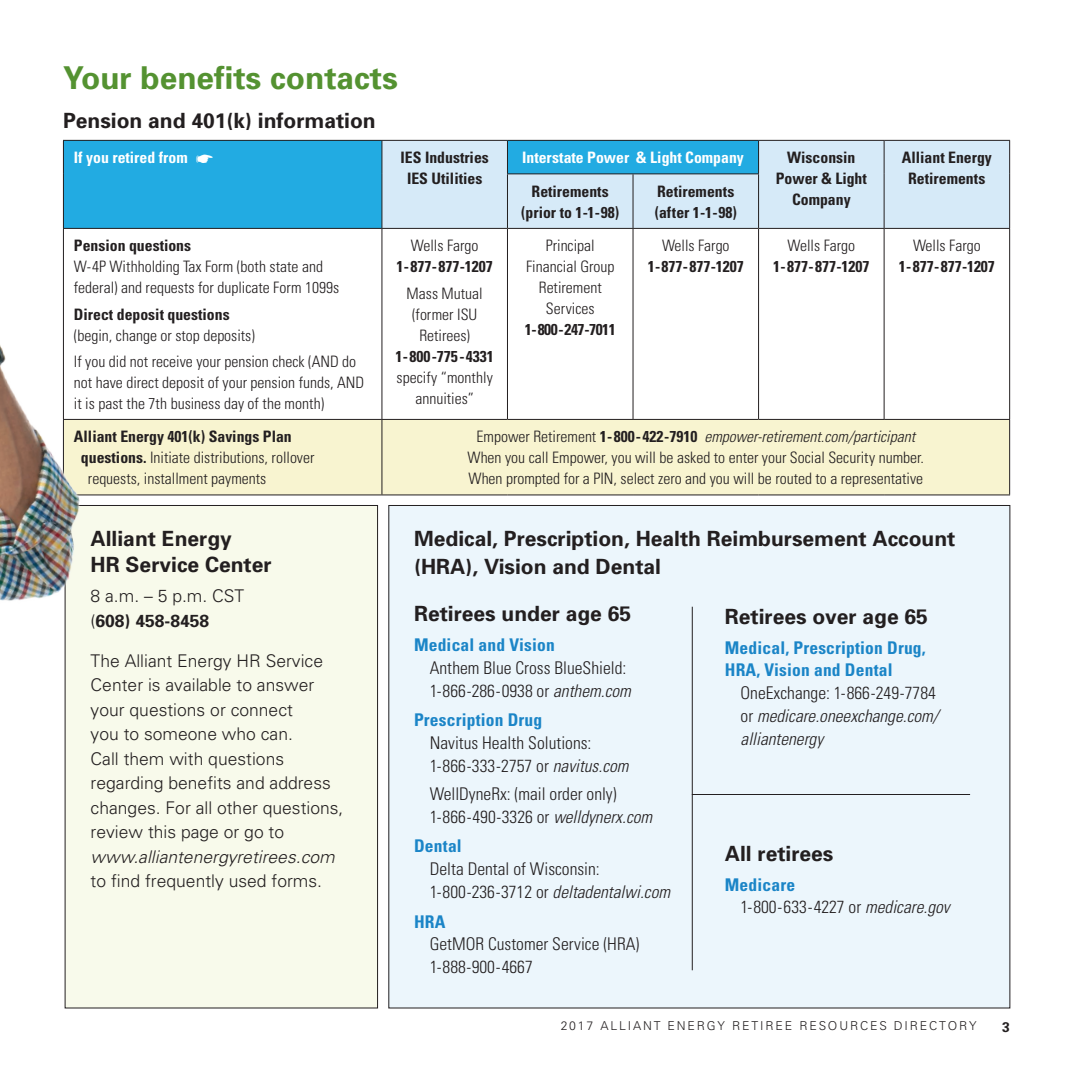
<style>
.page{position:relative;width:1071px;height:1071px;background:#fff}
.page>*{position:absolute;margin:0;border:0;box-sizing:border-box;transform-origin:0 0}
.t1{font:700 31.5px "Univers";color:#549231}
.t2{font:700 21px/26.2px "Univers";color:#231f20}
.t3{font:300 condensed 17.5px/22.8px "Univers";color:#231f20}
.t4{font:300 17.5px/24.5px "Univers";color:#231f20}
.t5{font:700 condensed 17.5px/22.8px "Univers";letter-spacing:.01em;color:#1b85c7}
.t6{font:italic 300 condensed 17.5px/22.8px "Univers";color:#231f20}
.t7{font:italic 300 17.5px "Univers";color:#231f20}
.t8{font:300 condensed 15.75px/21px "Univers";color:#231f20;text-align:center}
.t9{font:700 condensed 15.75px/21px "Univers";color:#231f20;text-align:center}
.t10{font:700 condensed 15.75px "Univers";color:#fff}
.t11{font:700 condensed 15.75px "Univers";letter-spacing:-.03em;color:#231f20}
.t12{font:700 14px "Univers";color:#231f20}
.t13{font:300 12.25px "Univers";letter-spacing:.15em;color:#231f20}
.s1{font-weight:700}
.s2{font-style:italic}
.s3{font-style:normal}
.s4{font-weight:700;color:#1b85c7}
</style>
<div class="page">
<div style="left:65px;top:505px;width:313px;height:503px;background:#f8faeb"></div>
<div style="left:389px;top:505px;width:621px;height:503px;background:#ecf6fc"></div>
<div style="left:63px;top:140px;width:319px;height:88px;background:#22abe2"></div>
<div style="left:383px;top:141px;width:626px;height:87px;background:#d6eaf8"></div>
<div style="left:507px;top:140px;width:252px;height:34px;background:#22abe2"></div>
<svg style="left:126px;top:229px;width:883px;height:190px"></svg>
<div style="left:126px;top:420px;width:883px;height:75px;background:#f8f4d0"></div>
<hr style="left:63px;top:140px;width:319px;height:1px;background:#231f20">
<hr style="left:382px;top:140px;width:125px;height:1px;background:#231f20">
<hr style="left:382px;top:141px;width:1px;height:33px;background:#231f20">
<hr style="left:382px;top:174px;width:1px;height:54px;background:#231f20">
<hr style="left:507px;top:140px;width:126px;height:1px;background:#231f20">
<hr style="left:507px;top:141px;width:1px;height:32px;background:#231f20">
<hr style="left:633px;top:140px;width:126px;height:1px;background:#231f20">
<hr style="left:759px;top:140px;width:125px;height:1px;background:#231f20">
<hr style="left:758px;top:141px;width:1px;height:32px;background:#231f20">
<hr style="left:884px;top:140px;width:126px;height:1px;background:#231f20">
<hr style="left:884px;top:141px;width:1px;height:33px;background:#231f20">
<hr style="left:1009px;top:141px;width:1px;height:33px;background:#231f20">
<hr style="left:884px;top:174px;width:1px;height:54px;background:#231f20">
<hr style="left:1009px;top:174px;width:1px;height:54px;background:#231f20">
<hr style="left:507px;top:173px;width:126px;height:1px;background:#231f20">
<hr style="left:507px;top:174px;width:1px;height:54px;background:#231f20">
<hr style="left:633px;top:173px;width:126px;height:1px;background:#231f20">
<hr style="left:633px;top:174px;width:1px;height:54px;background:#231f20">
<hr style="left:758px;top:174px;width:1px;height:54px;background:#231f20">
<hr style="left:63px;top:228px;width:319px;height:1px;background:#231f20">
<hr style="left:382px;top:228px;width:125px;height:1px;background:#231f20">
<hr style="left:382px;top:229px;width:1px;height:190px;background:#231f20">
<hr style="left:507px;top:228px;width:126px;height:1px;background:#231f20">
<hr style="left:507px;top:229px;width:1px;height:190px;background:#231f20">
<hr style="left:633px;top:228px;width:126px;height:1px;background:#231f20">
<hr style="left:633px;top:229px;width:1px;height:190px;background:#231f20">
<hr style="left:759px;top:228px;width:125px;height:1px;background:#231f20">
<hr style="left:758px;top:229px;width:1px;height:190px;background:#231f20">
<hr style="left:884px;top:228px;width:126px;height:1px;background:#231f20">
<hr style="left:884px;top:229px;width:1px;height:190px;background:#231f20">
<hr style="left:1009px;top:229px;width:1px;height:190px;background:#231f20">
<hr style="left:63px;top:419px;width:319px;height:1px;background:#231f20">
<hr style="left:382px;top:419px;width:125px;height:1px;background:#231f20">
<hr style="left:382px;top:420px;width:1px;height:75px;background:#231f20">
<hr style="left:507px;top:419px;width:126px;height:1px;background:#231f20">
<hr style="left:633px;top:419px;width:126px;height:1px;background:#231f20">
<hr style="left:759px;top:419px;width:125px;height:1px;background:#231f20">
<hr style="left:884px;top:419px;width:126px;height:1px;background:#231f20">
<hr style="left:1009px;top:420px;width:1px;height:75px;background:#231f20">
<hr style="left:63px;top:495px;width:319px;height:1px;background:#231f20">
<hr style="left:382px;top:495px;width:125px;height:1px;background:#231f20">
<hr style="left:507px;top:495px;width:126px;height:1px;background:#231f20">
<hr style="left:633px;top:495px;width:126px;height:1px;background:#231f20">
<hr style="left:759px;top:495px;width:125px;height:1px;background:#231f20">
<hr style="left:884px;top:495px;width:126px;height:1px;background:#231f20">
<hr style="left:692px;top:607px;width:1px;height:363px;background:#231f20">
<hr style="left:692px;top:794px;width:278px;height:1px;background:#231f20">
<img style="left:0;top:139px;width:126px;height:870px">
<h1 class="t1" style="left:63px;top:57px;width:336px">Your benefits contacts</h1>
<h2 class="t2" style="left:63px;top:106px;width:314px">Pension and 401(k) information</h2>
<p class="t10" style="left:74px;top:148px;width:142px">If you retired from ☛</p>
<p class="t9" style="left:401px;top:147px;width:90px">IES Industries<br>IES Utilities</p>
<p class="t10" style="left:522px;top:148px;width:223px">Interstate Power &amp; Light Company</p>
<p class="t9" style="left:776px;top:147px;width:93px">Wisconsin<br>Power &amp; Light<br>Company</p>
<p class="t9" style="left:902px;top:147px;width:92px">Alliant Energy<br>Retirements</p>
<p class="t9" style="left:521px;top:181px;width:100px">Retirements (prior to 1-1-98)</p>
<p class="t9" style="left:655px;top:181px;width:84px;text-align:left">Retirements (after 1-1-98)</p>
<p class="t9" style="left:74px;top:235px;width:119px">Pension questions</p>
<p class="t8" style="left:74px;top:256px;width:267px;text-align:left">W-4P Withholding Tax Form (both state and federal) and requests for duplicate Form 1099s</p>
<p class="t9" style="left:74px;top:303px;width:157px">Direct deposit questions</p>
<p class="t8" style="left:74px;top:322px;width:284px;line-height:26.2px;text-align:left">(begin, change or stop deposits)<br>If you did not receive your pension check (AND do</p>
<p class="t8" style="left:74px;top:372px;width:292px;text-align:left">not have direct deposit of your pension funds, AND it is past the 7th business day of the month)</p>
<p class="t9" style="left:74px;top:426px;width:219px">Alliant Energy 401(k) Savings Plan</p>
<p class="t8" style="left:81px;top:447px;width:235px"><span class="s1">questions.</span> Initiate distributions, rollover</p>
<p class="t8" style="left:88px;top:468px;width:180px">requests, installment payments</p>
<h2 class="t2" style="left:91px;top:525px;width:183px">Alliant Energy<br>HR Service Center</h2>
<p class="t4" style="left:91px;top:583px;width:155px">8 a.m. – 5 p.m. CST (<span class="s1">608) 458-8458</span></p>
<p class="t4" style="left:91px;top:648px;width:254px">The Alliant Energy HR Service<br>Center is available to answer your questions or connect<br>you to someone who can.<br>Call them with questions regarding benefits and address changes. For all other questions, review this page or go to</p>
<p class="t7" style="left:91px;top:846px;width:246px">www.alliantenergyretirees.com</p>
<p class="t4" style="left:91px;top:868px;width:233px">to find frequently used forms.</p>
<p class="t8" style="left:411px;top:235px;width:69px">Wells Fargo</p>
<p class="t9" style="left:397px;top:256px;width:98px">1-877-877-1207</p>
<p class="t8" style="left:407px;top:283px;width:78px">Mass Mutual (former ISU<br>Retirees)</p>
<p class="t9" style="left:396px;top:345px;width:100px">1-800-775-4331</p>
<p class="t8" style="left:397px;top:367px;width:98px">specify “monthly annuities”</p>
<p class="t8" style="left:526px;top:235px;width:90px">Principal<br>Financial Group<br>Retirement<br>Services</p>
<p class="t11" style="left:525px;top:320px;width:92px">1-800-247-7011</p>
<p class="t8" style="left:662px;top:235px;width:69px">Wells Fargo</p>
<p class="t9" style="left:648px;top:256px;width:98px">1-877-877-1207</p>
<p class="t8" style="left:788px;top:235px;width:69px">Wells Fargo</p>
<p class="t9" style="left:773px;top:256px;width:98px">1-877-877-1207</p>
<p class="t8" style="left:913px;top:235px;width:69px">Wells Fargo</p>
<p class="t9" style="left:899px;top:256px;width:98px">1-877-877-1207</p>
<p class="t8" style="left:468px;top:426px;width:458px">Empower Retirement <span class="s1">1-800-422-7910</span> <span class="s2">empower-retirement.com/participant<br></span>When you call Empower, you will be asked to enter your Social Security number.<br>When prompted for a PIN, select zero and you will be routed to a representative</p>
<h2 class="t2" style="left:414px;top:524px;width:543px;line-height:27.7px">Medical, Prescription, Health Reimbursement Account (HRA), Vision and Dental</h2>
<h2 class="t2" style="left:414px;top:600px;width:219px">Retirees under age 65</h2>
<p class="t5" style="left:414px;top:633px;width:142px">Medical and Vision</p>
<p class="t3" style="left:430px;top:656px;width:203px">Anthem Blue Cross BlueShield:<br>1-866-286-0938 or <span class="s2">anthem.com</span></p>
<p class="t5" style="left:414px;top:709px;width:130px">Prescription Drug</p>
<p class="t3" style="left:430px;top:732px;width:200px">Navitus Health Solutions:<br>1-866-333-2757 or <span class="s2">navitus.com</span></p>
<p class="t3" style="left:430px;top:782px;width:224px">WellDyneRx: (mail order only)<br>1-866-490-3326 or <span class="s2">welldynerx.com</span></p>
<p class="t5" style="left:414px;top:835px;width:49px">Dental</p>
<p class="t3" style="left:430px;top:858px;width:242px">Delta Dental of Wisconsin:<br>1-800-236-3712 or <span class="s2">deltadentalwi.com</span></p>
<p class="t5" style="left:414px;top:910px;width:33px">HRA</p>
<p class="t3" style="left:430px;top:933px;width:211px">GetMOR Customer Service (HRA)<br>1-888-900-4667</p>
<h2 class="t2" style="left:725px;top:603px;width:205px">Retirees over age 65</h2>
<p class="t5" style="left:725px;top:636px;width:202px">Medical, Prescription Drug,<br>HRA, Vision and Dental</p>
<p class="t6" style="left:741px;top:682px;width:200px"><span class="s3">OneExchange: 1-866-249-7784 or</span> medicare.oneexchange.com/ alliantenergy</p>
<h2 class="t2" style="left:725px;top:840px;width:110px">All retirees</h2>
<p class="t3" style="left:741px;top:873px;width:211px;text-indent:-16px"><span class="s4">Medicare<br></span>1-800-633-4227 or <span class="s2">medicare.gov</span></p>
<p class="t13" style="left:561px;top:1018px;width:417px">2017 ALLIANT ENERGY RETIREE RESOURCES DIRECTORY</p>
<p class="t12" style="left:1002px;top:1018px;width:9px">3</p>
</div>
